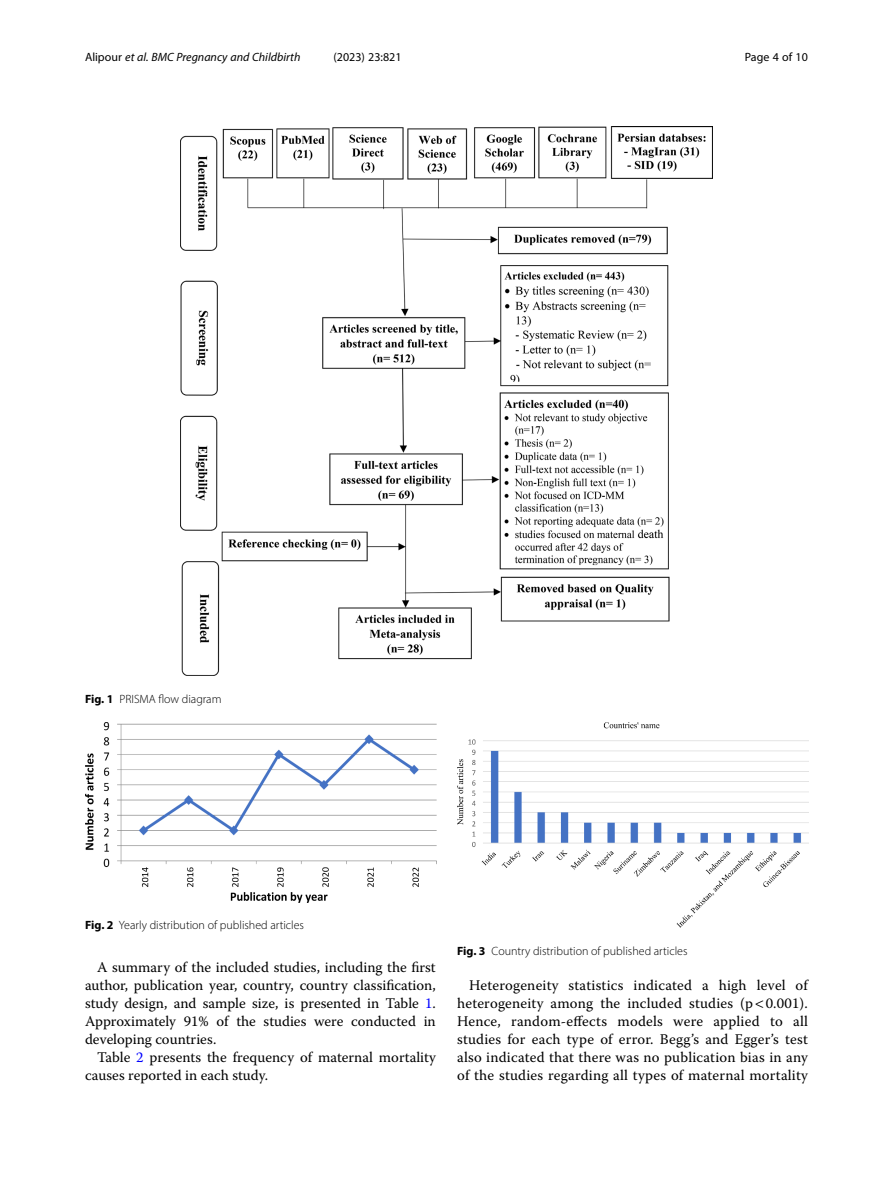
<style>
.page{position:relative;width:893px;height:1191px;background:#fff}
.page>*{position:absolute;margin:0;border:0;box-sizing:border-box;transform-origin:0 0}
.Body_Text_Indent{font:14.7px/18px "Warnock Pro";color:#000;text-align:justify}
.Figure_Caption{font:300 12px "Myriad Pro";color:#000}
.t1{font:italic 12px "Myriad Pro";color:#000}
.t2{font:12px "Myriad Pro";color:#000}
.s1{font-style:normal}
.s2{font-weight:700}
.s3{color:#00f}
</style>
<div class="page">
<img style="left:457px;top:722px;width:351px;height:205px">
<img style="left:85px;top:722px;width:351px;height:180px">
<img style="left:181px;top:126px;width:531px;height:550px">
<p class="t1" style="left:85px;top:50px;width:217px"><span class="s1">Alipour</span> et al. BMC Pregnancy and Childbirth</p>
<p class="t2" style="left:334px;top:50px;width:70px">(2023) 23:821</p>
<p class="t2" style="left:745px;top:50px;width:65px">Page 4 of 10</p>
<p class="Figure_Caption" style="left:85px;top:691px;width:138px"><span class="s2">Fig. 1</span> PRISMA flow diagram</p>
<p class="Figure_Caption" style="left:85px;top:917px;width:220px"><span class="s2">Fig. 2</span> Yearly distribution of published articles</p>
<p class="Body_Text_Indent" style="left:85px;top:958px;width:352px;text-indent:12px">A summary of the included studies, including the first author, publication year, country, country classification, study design, and sample size, is presented in Table <span class="s3">1</span>.<br>Approximately 91% of the studies were conducted in developing countries.</p>
<p class="Body_Text_Indent" style="left:85px;top:1048px;width:352px;text-indent:12px">Table <span class="s3">2</span> presents the frequency of maternal mortality causes reported in each study.</p>
<p class="Figure_Caption" style="left:457px;top:943px;width:232px"><span class="s2">Fig. 3</span> Country distribution of published articles</p>
<p class="Body_Text_Indent" style="left:457px;top:976px;width:352px;text-indent:12px">Heterogeneity statistics indicated a high level of heterogeneity among the included studies (p 0.001).<br>Hence, random-effects models were applied to all studies for each type of error. Begg’s and Egger’s test also indicated that there was no publication bias in any of the studies regarding all types of maternal mortality</p>
</div>
